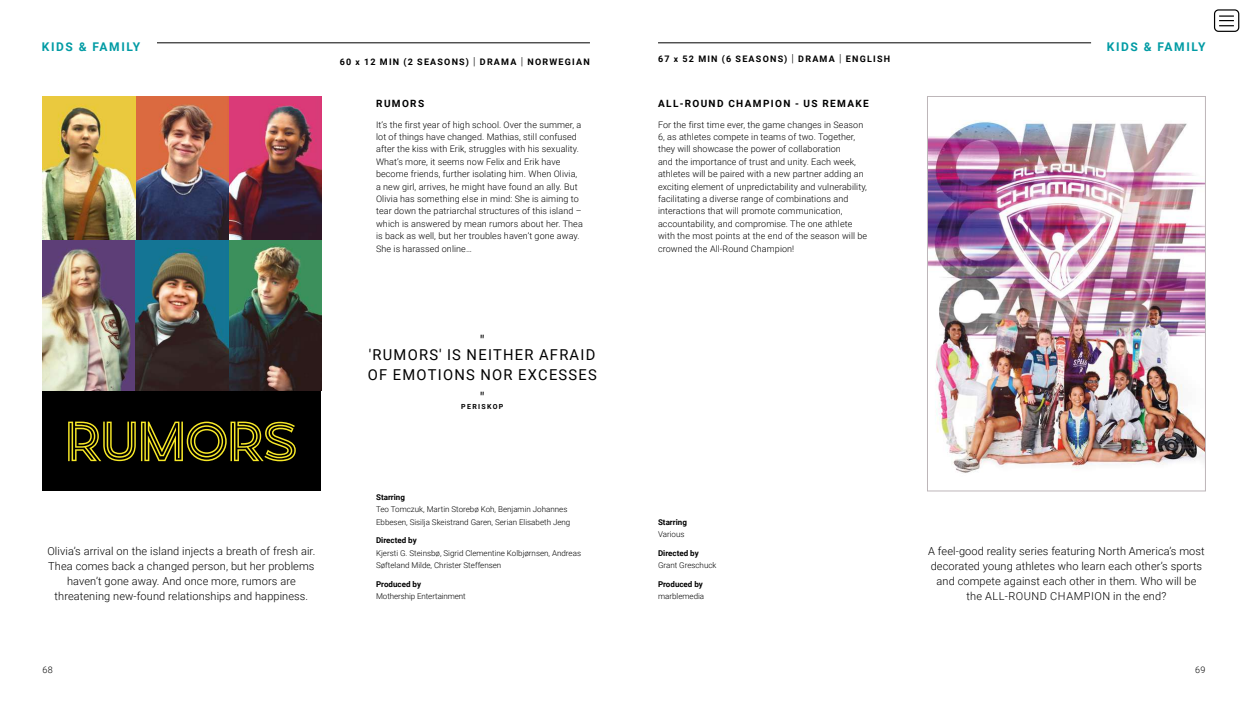
<style>
.page{position:relative;width:1248px;height:701px;background:#fff}
.page>*{position:absolute;margin:0;border:0;box-sizing:border-box;transform-origin:0 0}
.t1{font:15px/14px "Roboto";letter-spacing:.085em;color:#000;text-align:center}
.t2{font:700 12px "Roboto";letter-spacing:.135em;color:#009ba4}
.t3{font:300 11px/15px "Roboto";letter-spacing:.01em;color:#000;text-align:center}
.t4{font:700 10px "Roboto";letter-spacing:.135em;color:#000}
.t5{font:300 9px/12.4px "Roboto";letter-spacing:.01em;color:#000}
.t6{font:700 9px "Roboto";letter-spacing:.135em;color:#000}
.t7{font:300 8px/12.4px "Roboto";color:#000}
.t8{font:700 8px "Roboto";color:#000}
.t9{font:700 7px "Roboto";letter-spacing:.185em;color:#000}
.s1{font-size:8.5px}
.s2{font-weight:300;font-size:11px}
</style>
<div class="page">
<hr style="left:658px;top:43px;width:432px;height:1px;background:#000">
<hr style="left:157px;top:43px;width:433px;height:1px;background:#000">
<img style="left:929px;top:120px;width:274px;height:353px">
<div style="left:927px;top:96px;width:278px;height:395px;border:1px solid #bdb6b9"></div>
<div style="left:43px;top:390px;width:278px;height:100px;background:#000"></div>
<svg style="left:68px;top:390px;width:228px;height:71px"></svg>
<img style="left:228px;top:96px;width:93px;height:145px">
<img style="left:135px;top:96px;width:93px;height:145px">
<img style="left:43px;top:96px;width:92px;height:145px">
<img style="left:135px;top:241px;width:186px;height:149px">
<img style="left:43px;top:241px;width:92px;height:149px">
<svg style="left:1219px;top:15px;width:14px;height:11px"></svg>
<div style="left:1213px;top:9px;width:26px;height:23px;border:1px solid #000;border-radius:4px"></div>
<h2 class="t2" style="left:42px;top:38px;width:100px">KIDS &amp; FAMILY</h2>
<p class="t6" style="left:340px;top:56px;width:251px">60 <span class="s1">x</span> 12 MIN (2 SEASONS) <span class="s2">|</span> DRAMA <span class="s2">|</span> NORWEGIAN</p>
<p class="t4" style="left:376px;top:96px;width:49px">RUMORS</p>
<p class="t5" style="left:376px;top:118px;width:208px">It’s the first year of high school. Over the summer, a lot of things have changed. Mathias, still confused after the kiss with Erik, struggles with his sexuality.<br>What’s more, it seems now Felix and Erik have become friends, further isolating him. When Olivia, a new girl, arrives, he might have found an ally. But Olivia has something else in mind: She is aiming to tear down the patriarchal structures of this island – which is answered by mean rumors about her. Thea is back as well, but her troubles haven’t gone away.<br>She is harassed online…</p>
<h1 class="t1" style="left:369px;top:333px;width:228px">"<br>'RUMORS' IS NEITHER AFRAID</h1>
<h1 class="t1" style="left:368px;top:362px;width:230px;line-height:23px">OF EMOTIONS NOR EXCESSES "</h1>
<p class="t9" style="left:461px;top:401px;width:44px">PERISKOP</p>
<p class="t3" style="left:47px;top:543px;width:269px">Olivia’s arrival on the island injects a breath of fresh air.<br>Thea comes back a changed person, but her problems haven’t gone away. And once more, rumors are threatening new-found relationships and happiness.</p>
<p class="t8" style="left:376px;top:491px;width:30px">Starring</p>
<p class="t7" style="left:376px;top:502px;width:196px">Teo Tomczuk, Martin Storebø Koh, Benjamin Johannes<br>Ebbesen, Sisilja Skeistrand Garen, Serian Elisabeth Jeng</p>
<p class="t8" style="left:376px;top:534px;width:42px">Directed by</p>
<p class="t7" style="left:376px;top:546px;width:206px">Kjersti G. Steinsbø, Sigrid Clementine Kolbjørnsen, Andreas<br>Søfteland Milde, Christer Steffensen</p>
<p class="t8" style="left:376px;top:578px;width:46px">Produced by</p>
<p class="t7" style="left:376px;top:589px;width:91px">Mothership Entertainment</p>
<p class="t6" style="left:658px;top:53px;width:233px">67 <span class="s1">x</span> 52 MIN (6 SEASONS) <span class="s2">|</span> DRAMA <span class="s2">|</span> ENGLISH</p>
<p class="t4" style="left:658px;top:96px;width:212px">ALL-ROUND CHAMPION - US REMAKE</p>
<p class="t5" style="left:658px;top:118px;width:211px">For the first time ever, the game changes in Season 6, as athletes compete in teams of two. Together, they will showcase the power of collaboration<br>and the importance of trust and unity. Each week, athletes will be paired with a new partner adding an exciting element of unpredictability and vulnerability, facilitating a diverse range of combinations and interactions that will promote communication, accountability, and compromise. The one athlete with the most points at the end of the season will be crowned the All-Round Champion!</p>
<h2 class="t2" style="left:1106px;top:38px;width:100px">KIDS &amp; FAMILY</h2>
<p class="t8" style="left:658px;top:516px;width:30px">Starring</p>
<p class="t7" style="left:658px;top:527px;width:28px">Various</p>
<p class="t8" style="left:658px;top:547px;width:42px">Directed by</p>
<p class="t7" style="left:658px;top:558px;width:60px">Grant Greschuck</p>
<p class="t8" style="left:658px;top:578px;width:46px">Produced by</p>
<p class="t7" style="left:658px;top:589px;width:48px">marblemedia</p>
<p class="t3" style="left:928px;top:543px;width:278px">A feel-good reality series featuring North America’s most decorated young athletes who learn each other’s sports and compete against each other in them. Who will be the ALL-ROUND CHAMPION in the end?</p>
<p class="t5" style="left:43px;top:662px;width:12px">68</p>
<p class="t5" style="left:1194px;top:662px;width:12px">69</p>
</div>
